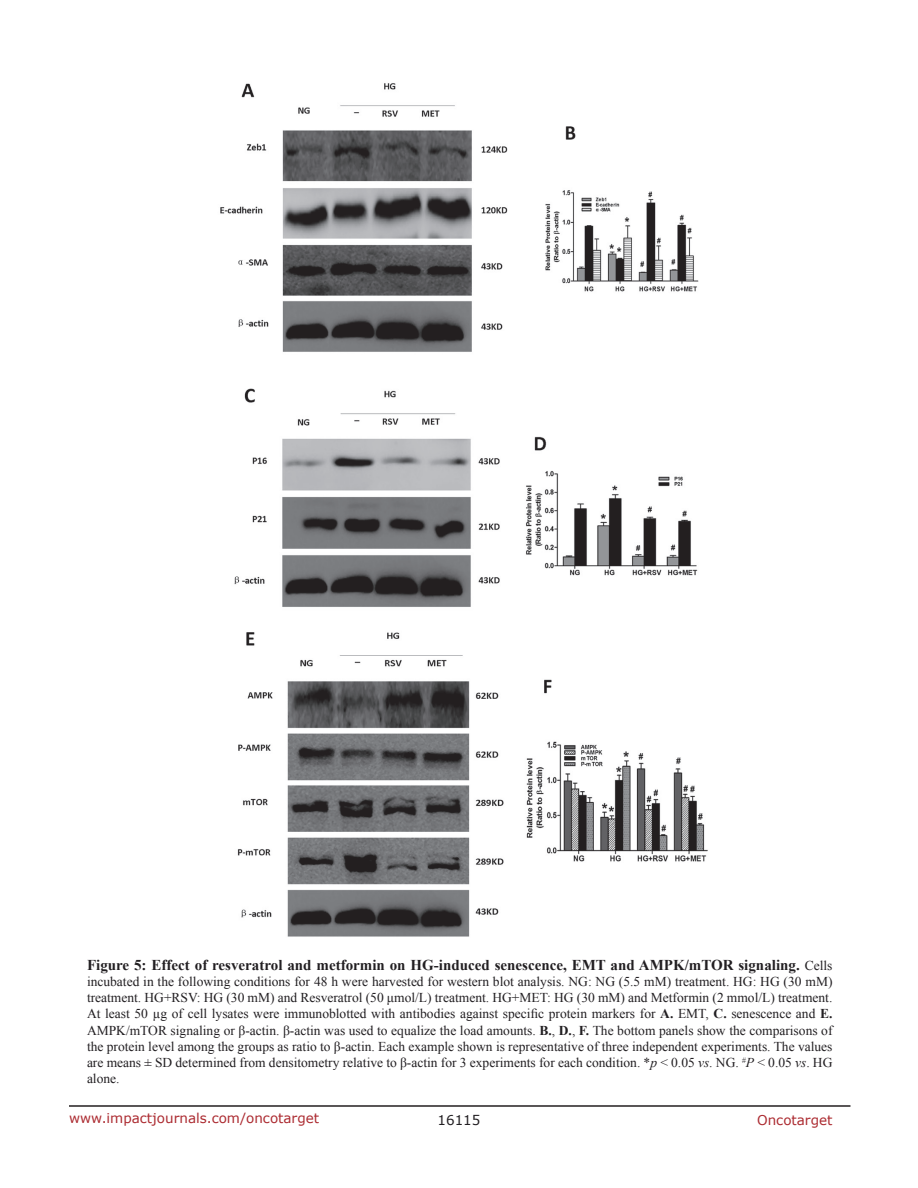
<style>
.page{position:relative;width:918px;height:1188px;background:#fff}
.page>*{position:absolute;margin:0;border:0;box-sizing:border-box;transform-origin:0 0}
.FigureText{font:700 15px "Times New Roman";color:#221f22}
.FigureText-2{font:13.5px/16.2px "Times New Roman";color:#221f22;text-align:justify}
.t1{font:13.5px "Verdana";color:#ac2b31}
.t2{font:13.5px "Verdana";color:#221f22}
.s1{font-weight:400;font-size:13.5px}
.s2{font-weight:700}
.s3{font-style:italic}
</style>
<div class="page">
<hr style="left:69px;top:1105px;width:781px;height:2px;background:#231f20">
<img style="left:220px;top:83px;width:488px;height:854px">
<p class="FigureText" style="left:87px;top:954px;width:747px">Figure 5: Effect of resveratrol and metformin on HG-induced senescence, EMT and AMPK/mTOR signaling. <span class="s1">Cells</span></p>
<p class="FigureText-2" style="left:87px;top:973px;width:747px">incubated in the following conditions for 48 h were harvested for western blot analysis. NG: NG (5.5 mM) treatment. HG: HG (30 mM) treatment. HG+RSV: HG (30 mM) and Resveratrol (50 μmol/L) treatment. HG+MET: HG (30 mM) and Metformin (2 mmol/L) treatment.<br>At least 50 µg of cell lysates were immunoblotted with antibodies against specific protein markers for <span class="s2">A.</span> EMT, <span class="s2">C.</span> senescence and <span class="s2">E.<br></span>AMPK/mTOR signaling or β-actin. β-actin was used to equalize the load amounts. <span class="s2">B.</span>, <span class="s2">D.</span>, <span class="s2">F.</span> The bottom panels show the comparisons of the protein level among the groups as ratio to β-actin. Each example shown is representative of three independent experiments. The values are means ± SD determined from densitometry relative to β-actin for 3 experiments for each condition. *<span class="s3">p</span> &lt; 0.05 <span class="s3">vs</span>. NG. <sup>#</sup><span class="s3">P</span> &lt; 0.05 <span class="s3">vs</span>. HG alone.</p>
<p class="t1" style="left:69px;top:1109px;width:252px">www.impactjournals.com/oncotarget</p>
<p class="t2" style="left:438px;top:1111px;width:44px">16115</p>
<p class="t1" style="left:757px;top:1111px;width:77px">Oncotarget</p>
</div>
